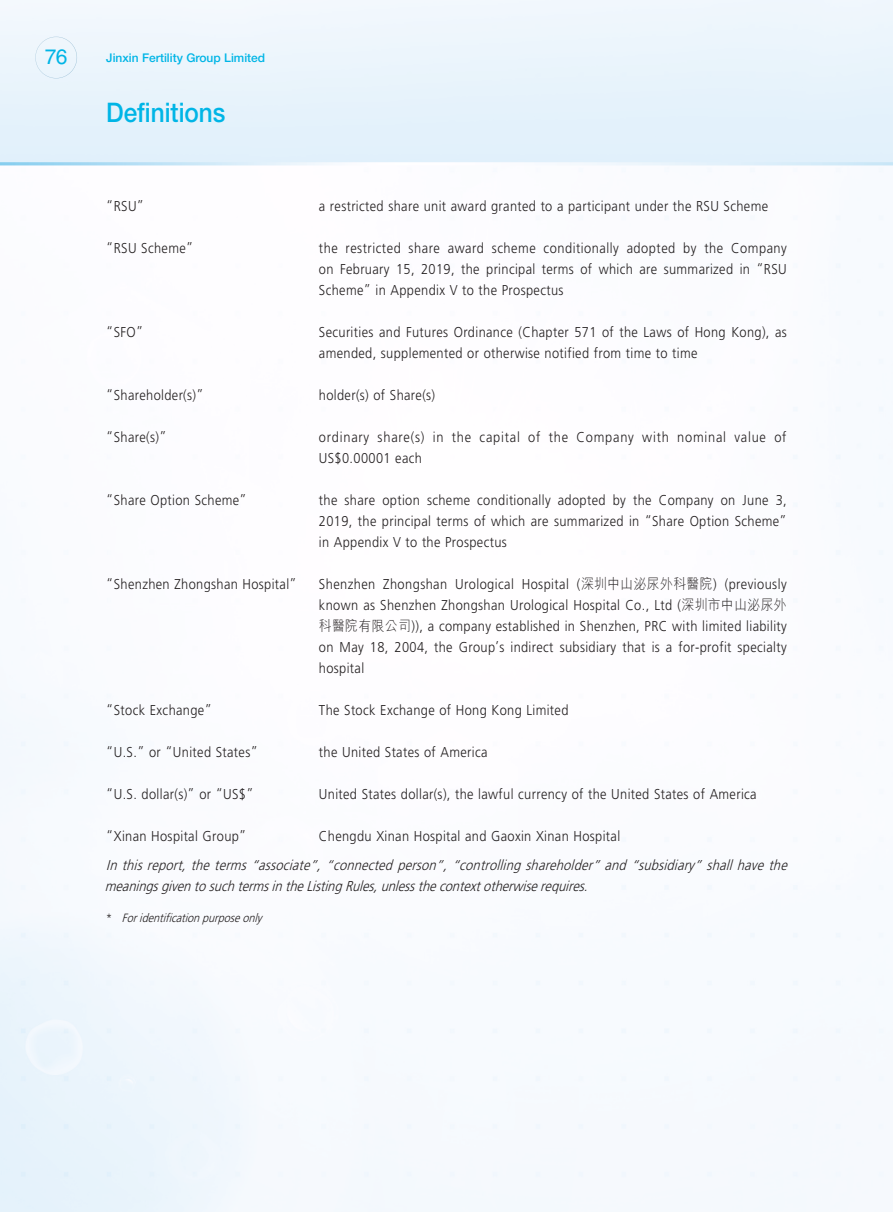
<style>
.page{position:relative;width:893px;height:1212px;background:#fff}
.page>*{position:absolute;margin:0;border:0;box-sizing:border-box;transform-origin:0 0}
.t1{font:500 27px "Helvetica Neue LT Std";color:#00b5e6;scale:.9 1}
.t2{font:21px "Helvetica LT Std";color:#00b5e6}
.t3{font:300 14.25px/21px "Frutiger LT Std";letter-spacing:.03em;color:#231f20;text-align:justify;scale:.9 1}
.t4{font:italic 300 14.25px/21px "Frutiger LT Std";color:#231f20;scale:.9 1}
.t5{font:300 14.25px/21px "Frutiger LT Std";letter-spacing:.06em;color:#231f20;scale:.9 1}
.t6{font:italic 300 12px "Frutiger LT Std";color:#231f20;scale:.9 1}
.t7{font:500 12px "Helvetica Neue LT Std";color:#00b5e6}
.s1{font-family:"M Hei HK"}
.s2{font-style:normal}
</style>
<div class="page">
<svg style="left:35px;top:37px;width:42px;height:41px"></svg>
<h2 class="t2" style="left:45px;top:45px;width:24px">76</h2>
<p class="t7" style="left:106px;top:51px;width:160px">Jinxin Fertility Group Limited</p>
<h1 class="t1" style="left:106px;top:96px;width:134px">Definitions</h1>
<p class="t3" style="left:106px;top:195px;width:43px">“RSU”</p>
<p class="t3" style="left:319px;top:195px;width:501px">a restricted share unit award granted to a participant under the RSU Scheme</p>
<p class="t3" style="left:106px;top:237px;width:98px">“RSU Scheme”</p>
<p class="t3" style="left:319px;top:237px;width:521px">the restricted share award scheme conditionally adopted by the Company on February 15, 2019, the principal terms of which are summarized in “RSU Scheme” in Appendix V to the Prospectus</p>
<p class="t3" style="left:106px;top:321px;width:43px">“SFO”</p>
<p class="t3" style="left:319px;top:321px;width:521px">Securities and Futures Ordinance (Chapter 571 of the Laws of Hong Kong), as amended, supplemented or otherwise notified from time to time</p>
<p class="t3" style="left:106px;top:384px;width:110px">“Shareholder(s)”</p>
<p class="t3" style="left:319px;top:384px;width:131px">holder(s) of Share(s)</p>
<p class="t3" style="left:106px;top:426px;width:68px">“Share(s)”</p>
<p class="t5" style="left:319px;top:426px;width:521px">ordinary share(s) in the capital of the Company with nominal value of<br>US$0.00001 each</p>
<p class="t3" style="left:106px;top:489px;width:157px">“Share Option Scheme”</p>
<p class="t3" style="left:319px;top:489px;width:521px">the share option scheme conditionally adopted by the Company on June 3, 2019, the principal terms of which are summarized in “Share Option Scheme” in Appendix V to the Prospectus</p>
<p class="t3" style="left:106px;top:573px;width:213px">“Shenzhen Zhongshan Hospital”</p>
<p class="t3" style="left:319px;top:573px;width:521px">Shenzhen Zhongshan Urological Hospital (<span class="s1">深圳中山泌尿外科醫院</span>) (previously known as Shenzhen Zhongshan Urological Hospital Co., Ltd (<span class="s1">深圳市中山泌尿外科醫院有限公司</span>)), a company established in Shenzhen, PRC with limited liability on May 18, 2004, the Group’s indirect subsidiary that is a for-profit specialty hospital</p>
<p class="t3" style="left:106px;top:699px;width:119px">“Stock Exchange”</p>
<p class="t3" style="left:319px;top:699px;width:279px">The Stock Exchange of Hong Kong Limited</p>
<p class="t3" style="left:106px;top:741px;width:170px">“U.S.” or “United States”</p>
<p class="t3" style="left:319px;top:741px;width:189px">the United States of America</p>
<p class="t3" style="left:106px;top:783px;width:165px">“U.S. dollar(s)” or “US$”</p>
<p class="t3" style="left:319px;top:783px;width:488px">United States dollar(s), the lawful currency of the United States of America</p>
<p class="t3" style="left:106px;top:825px;width:157px">“Xinan Hospital Group”</p>
<p class="t3" style="left:319px;top:825px;width:336px">Chengdu Xinan Hospital and Gaoxin Xinan Hospital</p>
<p class="t4" style="left:105px;top:855px;width:764px">In this report, the terms “associate”, “connected person”, “controlling shareholder”and “subsidiary”shall have the meaningsgiventosuchtermsintheListingRules,unlessthecontextotherwiserequires.</p>
<p class="t6" style="left:106px;top:911px;width:178px"><span class="s2">*</span> Foridentificationpurposeonly</p>
</div>
